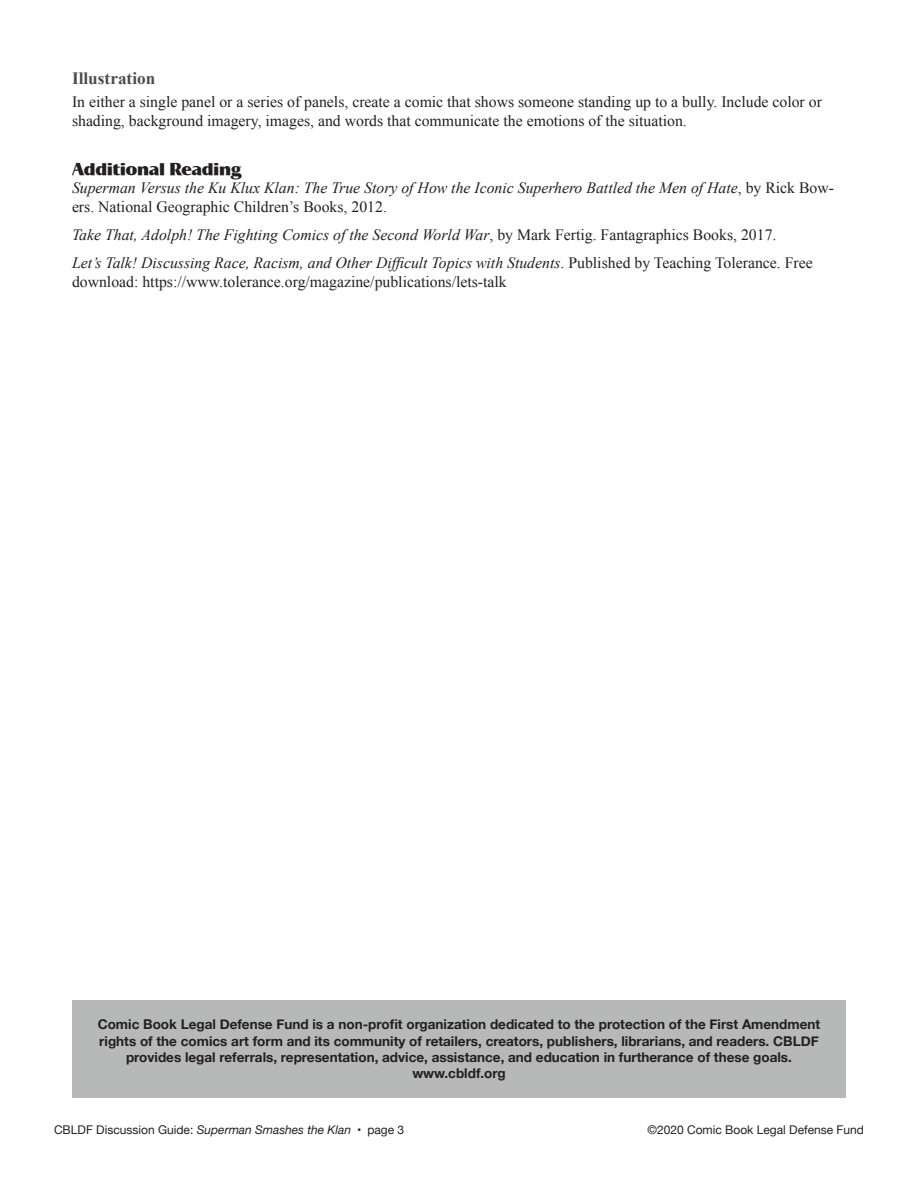
<style>
.page{position:relative;width:918px;height:1188px;background:#fff}
.page>*{position:absolute;margin:0;border:0;box-sizing:border-box;transform-origin:0 0}
.t1{font:800 18px "Alons Classic";color:#231f20}
.t2{font:700 17.25px "Times New Roman";color:#4b4c4d}
.t3{font:italic 15.75px/18.9px "Times New Roman";color:#231f20}
.t4{font:15.75px/18.9px "Times New Roman";color:#231f20}
.t5{font:700 13.5px/16.2px "Helvetica Neue";color:#231f20;text-align:center}
.t6{font:12px "Helvetica Neue";color:#231f20}
.s1{font-style:normal}
.s2{font-style:italic}
</style>
<div class="page">
<div style="left:72px;top:1000px;width:774px;height:98px;background:#b7b8b8"></div>
<p class="t2" style="left:72px;top:66px;width:85px">Illustration</p>
<p class="t4" style="left:72px;top:92px;width:751px">In either a single panel or a series of panels, create a comic that shows someone standing up to a bully. Include color or shading, background imagery, images, and words that communicate the emotions of the situation.</p>
<p class="t1" style="left:72px;top:159px;width:171px">Additional Reading</p>
<p class="t3" style="left:72px;top:178px;width:764px">Superman Versus the Ku Klux Klan: The True Story of How the Iconic Superhero Battled the Men of Hate<span class="s1">, by Rick Bow&shy;ers. National Geographic Children’s Books, 2012.</span></p>
<p class="t3" style="left:72px;top:221px;width:742px;line-height:27.9px">Take That, Adolph! The Fighting Comics of the Second World War<span class="s1">, by Mark Fertig. Fantagraphics Books, 2017.<br></span>Let’s Talk! Discussing Race, Racism, and Other Difficult Topics with Students<span class="s1">. Published by Teaching Tolerance. Free</span></p>
<p class="t4" style="left:72px;top:272px;width:436px">download: https://www.tolerance.org/magazine/publications/lets-talk</p>
<p class="t5" style="left:98px;top:1017px;width:724px">Comic Book Legal Defense Fund is a non-profit organization dedicated to the protection of the First Amendment rights of the comics art form and its community of retailers, creators, publishers, librarians, and readers. CBLDF provides legal referrals, representation, advice, assistance, and education in furtherance of these goals. www.cbldf.org</p>
<p class="t6" style="left:54px;top:1121px;width:352px">CBLDF Discussion Guide: <span class="s2">Superman Smashes the Klan</span> • page 3</p>
<p class="t6" style="left:647px;top:1121px;width:218px">©2020 Comic Book Legal Defense Fund</p>
</div>
